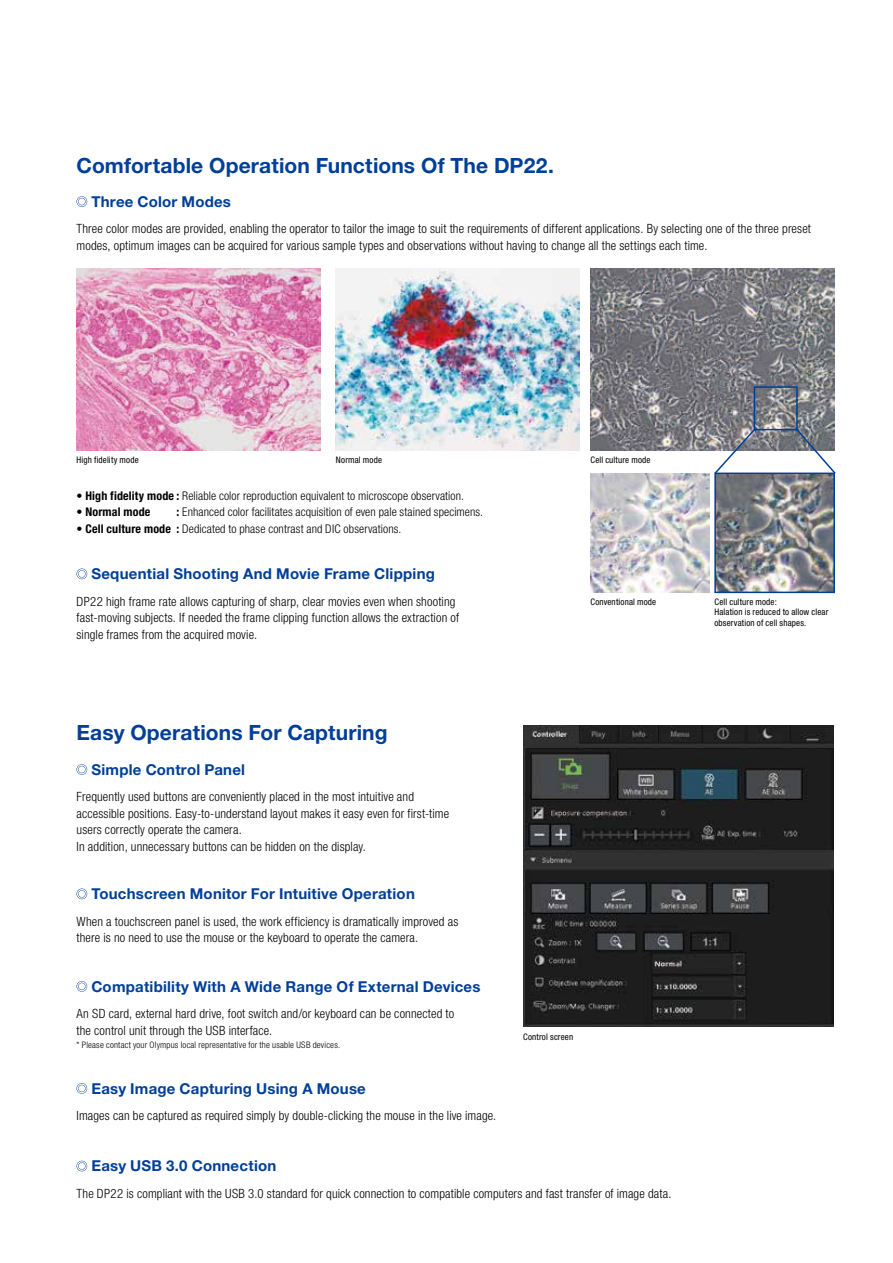
<style>
.page{position:relative;width:893px;height:1263px;background:#fff}
.page>*{position:absolute;margin:0;border:0;box-sizing:border-box;transform-origin:0 0}
.t1{font:700 21px "Helvetica Neue LT Std";letter-spacing:.005em;color:#003f98}
.t2{font:700 15px "Helvetica Neue LT Std";letter-spacing:.015em;color:#003f98}
.t3{font:300 condensed 12.75px/16.5px "Helvetica Neue LT Std";letter-spacing:.01em;color:#000}
.t4{font:300 condensed 12px "Helvetica Neue LT Std";letter-spacing:.01em;color:#000}
.t5{font:700 condensed 12px "Helvetica Neue LT Std";letter-spacing:.015em;color:#000}
.t6{font:condensed 9px/10.5px "Helvetica Neue LT Std";letter-spacing:.02em;color:#000}
.t7{font:300 condensed 9px "Helvetica Neue LT Std";letter-spacing:.025em;color:#000}
.s1{font-weight:700}
</style>
<div class="page">
<img style="left:77px;top:269px;width:243px;height:182px">
<img style="left:336px;top:269px;width:244px;height:182px">
<img style="left:590px;top:269px;width:244px;height:182px">
<img style="left:590px;top:473px;width:119px;height:119px">
<img style="left:717px;top:475px;width:115px;height:115px">
<div style="left:714px;top:472px;width:121px;height:121px;border:2px solid #003f98"></div>
<svg style="left:713px;top:386px;width:123px;height:89px"></svg>
<img style="left:523px;top:725px;width:310px;height:302px">
<svg style="left:77px;top:196px;width:10px;height:11px"></svg>
<svg style="left:77px;top:568px;width:10px;height:11px"></svg>
<svg style="left:77px;top:764px;width:10px;height:11px"></svg>
<svg style="left:77px;top:888px;width:10px;height:11px"></svg>
<svg style="left:77px;top:981px;width:10px;height:11px"></svg>
<svg style="left:77px;top:1083px;width:10px;height:11px"></svg>
<svg style="left:77px;top:1161px;width:10px;height:10px"></svg>
<h1 class="t1" style="left:77px;top:152px;width:479px">Comfortable Operation Functions Of The DP22.</h1>
<p class="t2" style="left:91px;top:192px;width:141px">Three Color Modes</p>
<p class="t3" style="left:77px;top:221px;width:736px">Three color modes are provided, enabling the operator to tailor the image to suit the requirements of different applications. By selecting one of the three preset modes, optimum images can be acquired for various sample types and observations without having to change all the settings each time.</p>
<p class="t6" style="left:77px;top:454px;width:64px">High fidelity mode</p>
<p class="t6" style="left:336px;top:454px;width:48px">Normal mode</p>
<p class="t6" style="left:590px;top:454px;width:62px">Cell culture mode</p>
<p class="t4" style="left:77px;top:489px;width:389px"><span class="s1">• High fidelity mode :</span> Reliable color reproduction equivalent to microscope observation.</p>
<p class="t5" style="left:77px;top:505px;width:75px">• Normal mode</p>
<p class="t4" style="left:176px;top:505px;width:308px"><span class="s1">:</span> Enhanced color facilitates acquisition of even pale stained specimens.</p>
<p class="t4" style="left:77px;top:522px;width:326px"><span class="s1">• Cell culture mode :</span> Dedicated to phase contrast and DIC observations.</p>
<p class="t2" style="left:91px;top:564px;width:345px">Sequential Shooting And Movie Frame Clipping</p>
<p class="t3" style="left:77px;top:593px;width:384px">DP22 high frame rate allows capturing of sharp, clear movies even when shooting fast-moving subjects. If needed the frame clipping function allows the extraction of single frames from the acquired movie.</p>
<h1 class="t1" style="left:77px;top:719px;width:313px">Easy Operations For Capturing</h1>
<p class="t2" style="left:91px;top:760px;width:155px">Simple Control Panel</p>
<p class="t3" style="left:77px;top:788px;width:374px">Frequently used buttons are conveniently placed in the most intuitive and accessible positions. Easy-to-understand layout makes it easy even for first-time users correctly operate the camera.<br>In addition, unnecessary buttons can be hidden on the display.</p>
<p class="t6" style="left:590px;top:596px;width:67px">Conventional mode</p>
<p class="t6" style="left:714px;top:596px;width:115px">Cell culture mode:<br>Halation is reduced to allow clear observation of cell shapes.</p>
<p class="t2" style="left:91px;top:884px;width:325px">Touchscreen Monitor For Intuitive Operation</p>
<p class="t3" style="left:77px;top:913px;width:383px">When a touchscreen panel is used, the work efficiency is dramatically improved as there is no need to use the mouse or the keyboard to operate the camera.</p>
<p class="t2" style="left:91px;top:977px;width:391px">Compatibility With A Wide Range Of External Devices</p>
<p class="t3" style="left:77px;top:1005px;width:379px">An SD card, external hard drive, foot switch and/or keyboard can be connected to the control unit through the USB interface.</p>
<p class="t7" style="left:77px;top:1040px;width:265px">* Please contact your Olympus local representative for the usable USB devices.</p>
<p class="t2" style="left:91px;top:1079px;width:276px">Easy Image Capturing Using A Mouse</p>
<p class="t3" style="left:77px;top:1107px;width:421px">Images can be captured as required simply by double-clicking the mouse in the live image.</p>
<p class="t2" style="left:91px;top:1156px;width:186px">Easy USB 3.0 Connection</p>
<p class="t3" style="left:77px;top:1185px;width:596px">The DP22 is compliant with the USB 3.0 standard for quick connection to compatible computers and fast transfer of image data.</p>
<p class="t6" style="left:523px;top:1031px;width:52px">Control screen</p>
</div>
